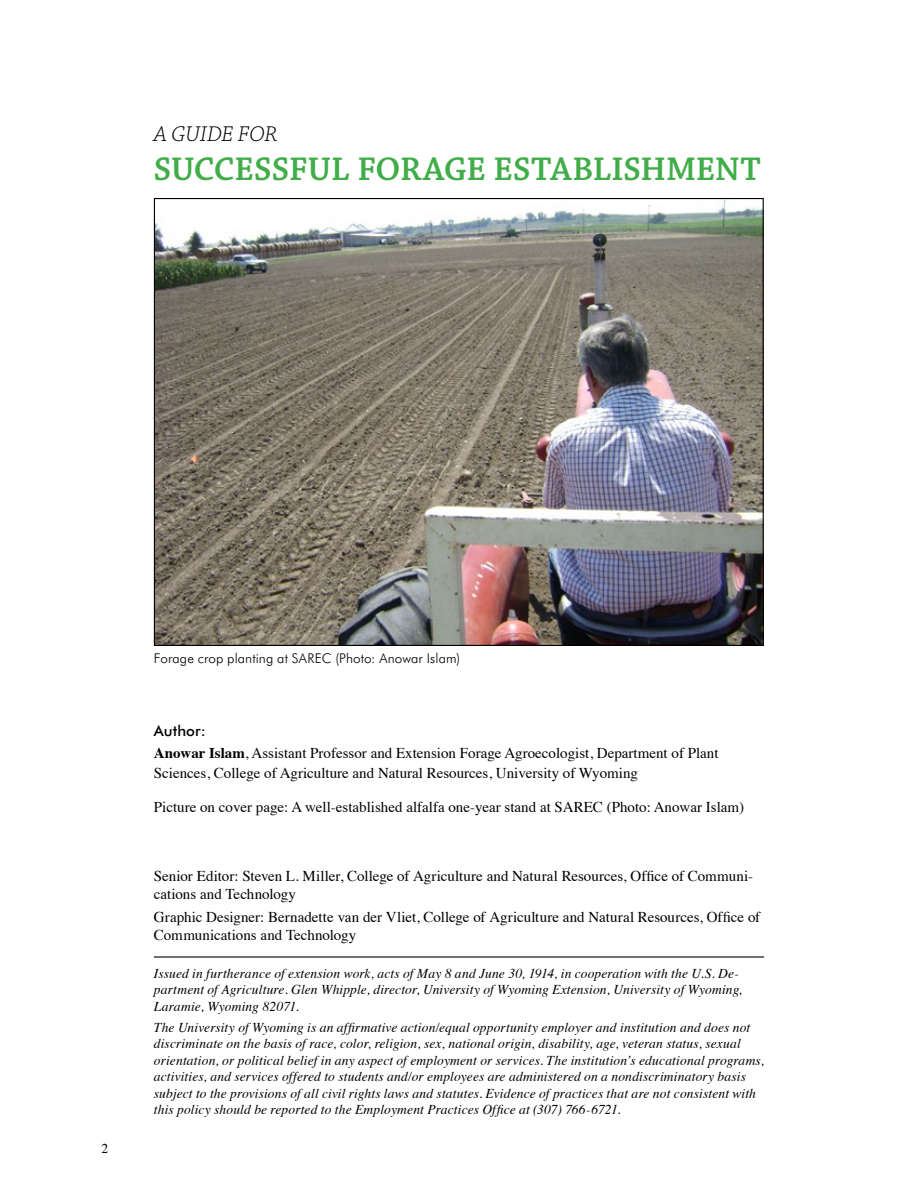
<style>
.page{position:relative;width:918px;height:1188px;background:#fff}
.page>*{position:absolute;margin:0;border:0;box-sizing:border-box;transform-origin:0 0}
.t1{font:600 34.5px "Chaparral Pro";letter-spacing:-.005em;color:#41ad49}
.t2{font:italic 300 22.5px "Chaparral Pro";letter-spacing:-.005em;color:#000}
.t3{font:15px/18px "Times";color:#000}
.t4{font:500 15px "Futura BT";letter-spacing:.005em;color:#000}
.t5{font:italic 13.5px/16.5px "Times";letter-spacing:.01em;color:#000}
.t6{font:300 13.5px "Futura BT";letter-spacing:.005em;color:#000}
.t7{font:13.5px "Times";color:#000}
.s1{font-weight:700}
</style>
<div class="page">
<hr style="left:154px;top:956px;width:610px;height:2px;background:#000">
<img style="left:156px;top:200px;width:606px;height:444px">
<h2 class="t2" style="left:154px;top:121px;width:125px">A GUIDE FOR</h2>
<h1 class="t1" style="left:154px;top:149px;width:608px">SUCCESSFUL FORAGE ESTABLISHMENT</h1>
<p class="t7" style="left:102px;top:1135px;width:8px">2</p>
<p class="t6" style="left:154px;top:650px;width:308px">Forage crop planting at SAREC (Photo: Anowar Islam)</p>
<p class="t4" style="left:154px;top:722px;width:53px">Author:</p>
<p class="t3" style="left:154px;top:742px;width:566px;line-height:19.5px"><span class="s1">Anowar Islam</span>, Assistant Professor and Extension Forage Agroecologist, Department of Plant<br>Sciences, College of Agriculture and Natural Resources, University of Wyoming</p>
<p class="t3" style="left:154px;top:797px;width:592px">Picture on cover page: A well-established alfalfa one-year stand at SAREC (Photo: Anowar Islam)</p>
<p class="t3" style="left:154px;top:866px;width:601px">Senior Editor: Steven L. Miller, College of Agriculture and Natural Resources, Office of Communi&shy;cations and Technology</p>
<p class="t3" style="left:154px;top:906px;width:608px">Graphic Designer: Bernadette van der Vliet, College of Agriculture and Natural Resources, Office of<br>Communications and Technology</p>
<p class="t5" style="left:154px;top:964px;width:590px">Issued in furtherance of extension work, acts of May 8 and June 30, 1914, in cooperation with the U.S. De&shy;partment of Agriculture. Glen Whipple, director, University of Wyoming Extension, University of Wyoming,<br>Laramie, Wyoming 82071.</p>
<p class="t5" style="left:154px;top:1018px;width:612px">The University of Wyoming is an affirmative action/equal opportunity employer and institution and does not discriminate on the basis of race, color, religion, sex, national origin, disability, age, veteran status, sexual orientation, or political belief in any aspect of employment or services. The institution’s educational programs, activities, and services offered to students and/or employees are administered on a nondiscriminatory basis subject to the provisions of all civil rights laws and statutes. Evidence of practices that are not consistent with this policy should be reported to the Employment Practices Office at (307) 766-6721.</p>
</div>
